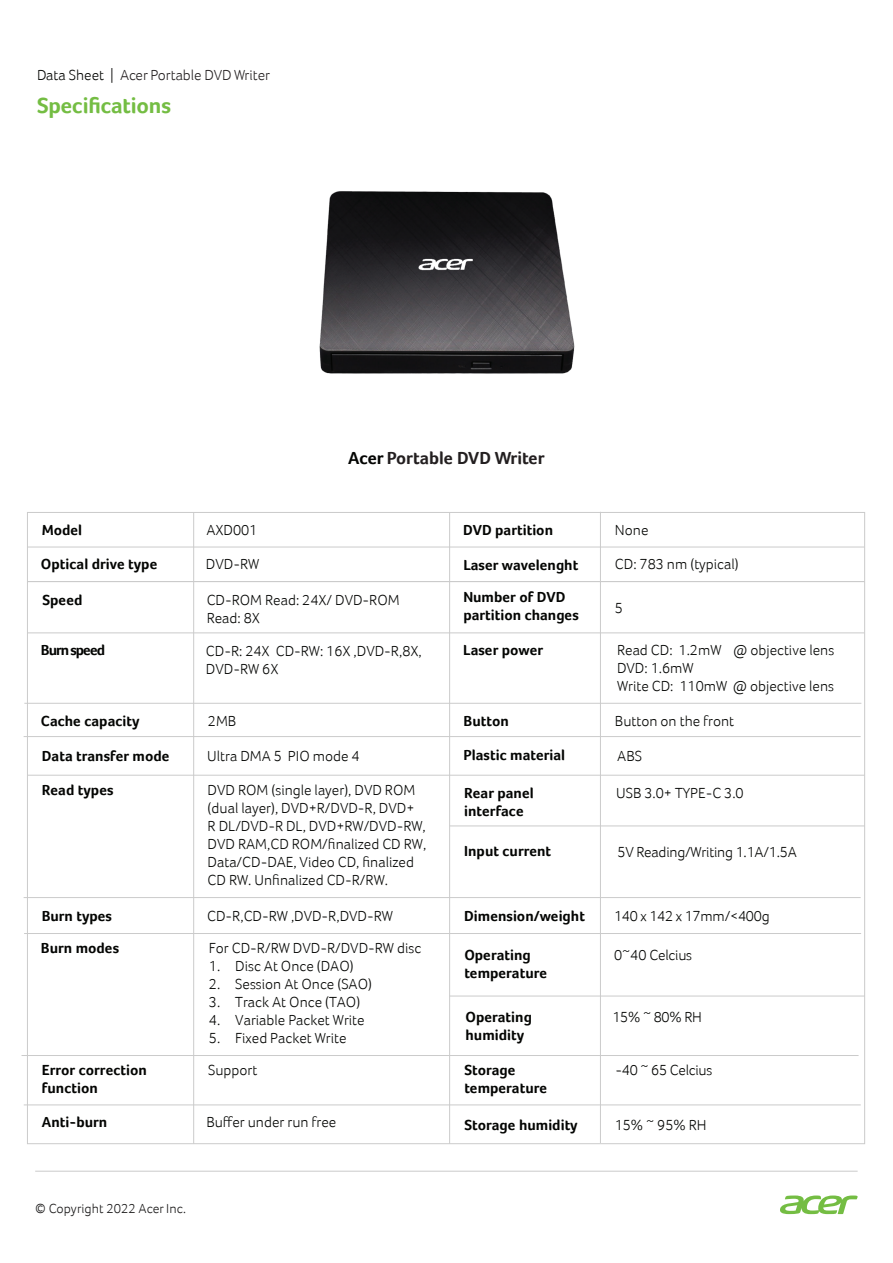
<style>
.page{position:relative;width:893px;height:1263px;background:#fff}
.page>*{position:absolute;margin:0;border:0;box-sizing:border-box;transform-origin:0 0}
.t1{font:700 22.5px "Acer Foco";letter-spacing:-.01em;color:#74bd43}
.t2{font:700 18px "Acer Foco";color:#231f20}
.t3{font:300 15px/18px "Acer Foco";color:#040503}
.t4{font:700 15px/18px "Acer Foco";color:#040503}
.t5{font:300 15px "Acer Foco";color:#231f20}
.t6{font:700 15px "Acer Foco";letter-spacing:-.07em;color:#040503}
.t7{font:300 13.5px "Acer Foco";letter-spacing:.005em;color:#181717}
.s1{color:#040503}
</style>
<div class="page">
<svg style="left:780px;top:1195px;width:78px;height:19px"></svg>
<hr style="left:193px;top:512px;width:1px;height:632px;background:#cbcbcb">
<hr style="left:449px;top:512px;width:1px;height:632px;background:#cbcbcb">
<hr style="left:600px;top:512px;width:1px;height:631px;background:#cbcbcb">
<hr style="left:27px;top:547px;width:837px;height:1px;background:#cbcbcb">
<hr style="left:27px;top:581px;width:837px;height:1px;background:#cbcbcb">
<hr style="left:27px;top:632px;width:837px;height:1px;background:#cbcbcb">
<hr style="left:24px;top:703px;width:837px;height:1px;background:#cbcbcb">
<hr style="left:24px;top:736px;width:837px;height:1px;background:#cbcbcb">
<hr style="left:27px;top:775px;width:837px;height:1px;background:#cbcbcb">
<hr style="left:24px;top:897px;width:837px;height:1px;background:#cbcbcb">
<hr style="left:24px;top:933px;width:837px;height:1px;background:#cbcbcb">
<hr style="left:22px;top:1055px;width:836px;height:1px;background:#cbcbcb">
<hr style="left:24px;top:1104px;width:837px;height:1px;background:#cbcbcb">
<hr style="left:35px;top:1171px;width:823px;height:1px;background:#cbcbcb">
<img style="left:319px;top:191px;width:256px;height:183px">
<hr style="left:450px;top:996px;width:415px;height:1px;background:#cbcbcb">
<hr style="left:450px;top:825px;width:415px;height:1px;background:#cbcbcb">
<p class="t5" style="left:37px;top:66px;width:235px"><span class="s1">Data Sheet |</span> Acer Portable DVD Writer</p>
<h1 class="t1" style="left:37px;top:92px;width:136px">Specifications</h1>
<p class="t2" style="left:348px;top:447px;width:198px"><span class="s1">Acer</span> Portable DVD Writer</p>
<p class="t4" style="left:42px;top:521px;width:42px">Model</p>
<p class="t3" style="left:206px;top:521px;width:53px">AXD001</p>
<p class="t4" style="left:41px;top:555px;width:118px">Optical drive type</p>
<p class="t3" style="left:206px;top:555px;width:55px">DVD-RW</p>
<p class="t3" style="left:207px;top:591px;width:195px">CD-ROM Read: 24X/ DVD-ROM<br>Read: 8X</p>
<p class="t4" style="left:42px;top:591px;width:41px">Speed</p>
<p class="t6" style="left:41px;top:641px;width:66px">Burn speed</p>
<p class="t3" style="left:206px;top:642px;width:217px">CD-R: 24X CD-RW: 16X ,DVD-R,8X,<br>DVD-RW 6X</p>
<p class="t4" style="left:41px;top:711px;width:100px">Cache capacity</p>
<p class="t4" style="left:42px;top:746px;width:129px">Data transfer mode</p>
<p class="t3" style="left:208px;top:712px;width:30px">2MB</p>
<p class="t3" style="left:207px;top:747px;width:154px">Ultra DMA 5 PIO mode 4</p>
<p class="t4" style="left:42px;top:781px;width:73px">Read types</p>
<p class="t3" style="left:208px;top:780px;width:220px">DVD ROM (single layer), DVD ROM (dual layer), DVD+R/DVD-R, DVD+<br>R DL/DVD-R DL, DVD+RW/DVD-RW,<br>DVD RAM,CD ROM/finalized CD RW,<br>Data/CD-DAE, Video CD, finalized<br>CD RW. Unfinalized CD-R/RW.</p>
<p class="t4" style="left:42px;top:906px;width:72px">Burn types</p>
<p class="t3" style="left:207px;top:899px;width:215px;line-height:32.4px">CD-R,CD-RW ,DVD-R,DVD-RW<br>For CD-R/RW DVD-R/DVD-RW disc</p>
<p class="t3" style="left:209px;top:957px;width:146px">1. Disc At Once (DAO)</p>
<p class="t3" style="left:209px;top:975px;width:165px">2. Session At Once (SAO)</p>
<p class="t3" style="left:209px;top:993px;width:153px">3. Track At Once (TAO)</p>
<p class="t3" style="left:209px;top:1011px;width:157px">4. Variable Packet Write</p>
<p class="t3" style="left:209px;top:1029px;width:139px">5. Fixed Packet Write</p>
<p class="t4" style="left:41px;top:939px;width:80px">Burn modes</p>
<p class="t4" style="left:42px;top:1060px;width:106px">Error correction</p>
<p class="t3" style="left:208px;top:1061px;width:51px">Support</p>
<p class="t4" style="left:42px;top:1078px;width:57px">function</p>
<p class="t4" style="left:42px;top:1113px;width:67px">Anti-burn</p>
<p class="t3" style="left:206px;top:1113px;width:131px">Buffer under run free</p>
<p class="t7" style="left:35px;top:1201px;width:152px">© Copyright 2022 Acer Inc.</p>
<p class="t4" style="left:463px;top:521px;width:91px">DVD partition</p>
<p class="t3" style="left:615px;top:521px;width:35px">None</p>
<p class="t3" style="left:615px;top:555px;width:125px">CD: 783 nm (typical)</p>
<p class="t4" style="left:463px;top:587px;width:117px">Number of DVD partition changes</p>
<p class="t3" style="left:615px;top:598px;width:10px">5</p>
<p class="t4" style="left:463px;top:555px;width:117px">Laser wavelenght</p>
<p class="t4" style="left:463px;top:641px;width:82px">Laser power</p>
<p class="t3" style="left:617px;top:641px;width:219px">Read CD: 1.2mW @ objective lens<br>DVD: 1.6mW<br>Write CD: 110mW @ objective lens</p>
<p class="t4" style="left:464px;top:711px;width:47px">Button</p>
<p class="t3" style="left:615px;top:711px;width:121px">Button on the front</p>
<p class="t4" style="left:464px;top:746px;width:103px">Plastic material</p>
<p class="t3" style="left:617px;top:747px;width:26px">ABS</p>
<p class="t4" style="left:464px;top:783px;width:71px">Rear panel</p>
<p class="t3" style="left:616px;top:784px;width:129px">USB 3.0+ TYPE-C 3.0</p>
<p class="t4" style="left:464px;top:801px;width:61px">interface</p>
<p class="t4" style="left:464px;top:842px;width:88px">Input current</p>
<p class="t3" style="left:617px;top:842px;width:181px">5V Reading/Writing 1.1A/1.5A</p>
<p class="t4" style="left:464px;top:906px;width:122px">Dimension/weight</p>
<p class="t3" style="left:614px;top:906px;width:157px">140 x 142 x 17mm/&lt;400g</p>
<p class="t4" style="left:464px;top:946px;width:68px">Operating</p>
<p class="t3" style="left:614px;top:946px;width:80px">0~40 Celcius</p>
<p class="t4" style="left:464px;top:964px;width:84px">temperature</p>
<p class="t4" style="left:465px;top:1008px;width:68px">Operating</p>
<p class="t3" style="left:612px;top:1008px;width:91px">15% ~ 80% RH</p>
<p class="t4" style="left:465px;top:1026px;width:60px">humidity</p>
<p class="t4" style="left:464px;top:1061px;width:53px">Storage</p>
<p class="t3" style="left:615px;top:1061px;width:99px">-40 ~ 65 Celcius</p>
<p class="t4" style="left:464px;top:1079px;width:84px">temperature</p>
<p class="t4" style="left:464px;top:1116px;width:115px">Storage humidity</p>
<p class="t3" style="left:615px;top:1116px;width:94px">15% ~ 95% RH</p>
</div>
